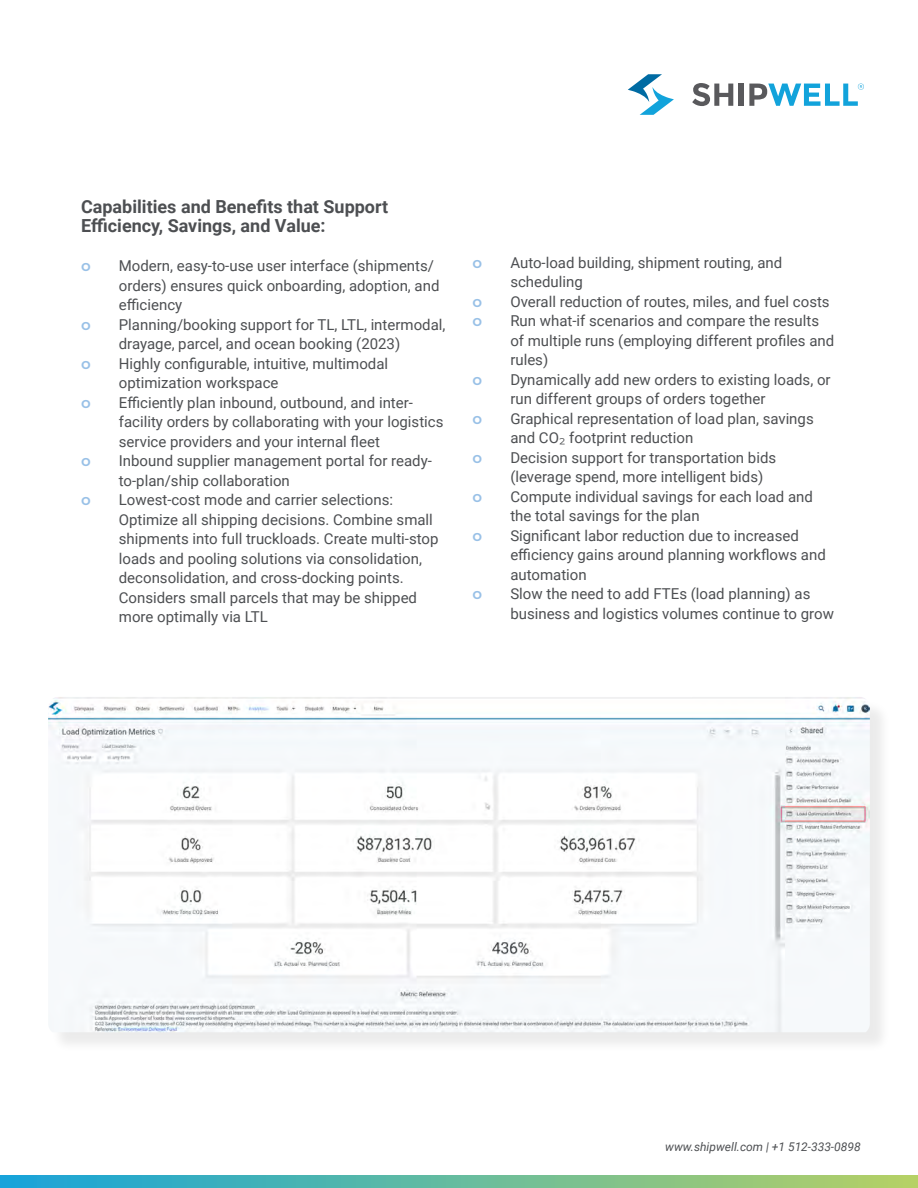
<style>
.page{position:relative;width:918px;height:1188px;background:#fff}
.page>*{position:absolute;margin:0;border:0;box-sizing:border-box;transform-origin:0 0}
.t1{font:700 18px/19.5px "Roboto";color:#4d4f52}
.t2{font:15px/19.5px "Roboto";color:#4d4f52}
.t3{font:600 15px "Montserrat";color:#99c1e7}
.t4{font:italic 12px "Roboto";color:#4d4f52}
.s1{font-family:"Montserrat"}
</style>
<div class="page">
<svg style="left:0;top:1175px;width:918px;height:13px;background:#65ba9e"></svg>
<svg style="left:692px;top:83px;width:41px;height:23px"></svg>
<div style="left:739px;top:84px;width:5px;height:22px;background:#59595c"></div>
<svg style="left:628px;top:74px;width:46px;height:41px"></svg>
<svg style="left:749px;top:83px;width:115px;height:23px"></svg>
<div style="left:51px;top:699px;width:840px;height:354px;background:#f2f2f2"></div>
<img style="left:48px;top:697px;width:822px;height:335px">
<p class="t1" style="left:81px;top:196px;width:309px">Capabilities and Benefits that Support<br>Efficiency, Savings, and Value:</p>
<p class="t3" style="left:81px;top:256px;width:11px">o</p>
<p class="t2" style="left:119px;top:256px;width:322px">Modern, easy-to-use user interface (shipments/ orders) ensures quick onboarding, adoption, and efficiency</p>
<p class="t3" style="left:81px;top:315px;width:11px">o</p>
<p class="t2" style="left:119px;top:314px;width:328px">Planning/booking support for TL, LTL, intermodal, drayage, parcel, and ocean booking (2023)</p>
<p class="t3" style="left:81px;top:354px;width:11px">o</p>
<p class="t2" style="left:119px;top:353px;width:271px">Highly configurable, intuitive, multimodal optimization workspace</p>
<p class="t3" style="left:81px;top:393px;width:11px">o</p>
<p class="t2" style="left:119px;top:392px;width:326px">Efficiently plan inbound, outbound, and inter&shy;facility orders by collaborating with your logistics service providers and your internal fleet</p>
<p class="t3" style="left:81px;top:451px;width:11px">o</p>
<p class="t2" style="left:119px;top:451px;width:315px">Inbound supplier management portal for ready&shy;to-plan/ship collaboration</p>
<p class="t3" style="left:81px;top:490px;width:11px">o</p>
<p class="t2" style="left:119px;top:490px;width:321px">Lowest-cost mode and carrier selections:<br>Optimize all shipping decisions. Combine small shipments into full truckloads. Create multi-stop loads and pooling solutions via consolidation, deconsolidation, and cross-docking points.<br>Considers small parcels that may be shipped more optimally via LTL</p>
<p class="t3" style="left:473px;top:252px;width:11px">o</p>
<p class="t2" style="left:510px;top:252px;width:273px">Auto-load building, shipment routing, and scheduling</p>
<p class="t3" style="left:473px;top:291px;width:11px">o</p>
<p class="t2" style="left:510px;top:291px;width:321px">Overall reduction of routes, miles, and fuel costs</p>
<p class="t3" style="left:473px;top:311px;width:11px">o</p>
<p class="t2" style="left:510px;top:311px;width:325px">Run what-if scenarios and compare the results of multiple runs (employing different profiles and rules)</p>
<p class="t3" style="left:473px;top:369px;width:11px">o</p>
<p class="t2" style="left:510px;top:369px;width:322px">Dynamically add new orders to existing loads, or run different groups of orders together</p>
<p class="t3" style="left:473px;top:408px;width:11px">o</p>
<p class="t2" style="left:510px;top:408px;width:305px">Graphical representation of load plan, savings and CO<span class="s1">₂</span> footprint reduction</p>
<p class="t3" style="left:473px;top:447px;width:11px">o</p>
<p class="t2" style="left:510px;top:447px;width:267px">Decision support for transportation bids (leverage spend, more intelligent bids)</p>
<p class="t3" style="left:473px;top:486px;width:11px">o</p>
<p class="t2" style="left:510px;top:486px;width:304px">Compute individual savings for each load and the total savings for the plan</p>
<p class="t3" style="left:473px;top:525px;width:11px">o</p>
<p class="t2" style="left:510px;top:525px;width:317px">Significant labor reduction due to increased efficiency gains around planning workflows and automation</p>
<p class="t3" style="left:473px;top:584px;width:11px">o</p>
<p class="t2" style="left:510px;top:584px;width:325px">Slow the need to add FTEs (load planning) as business and logistics volumes continue to grow</p>
<p class="t4" style="left:665px;top:1138px;width:197px">www.shipwell.com | +1 512-333-0898</p>
</div>
